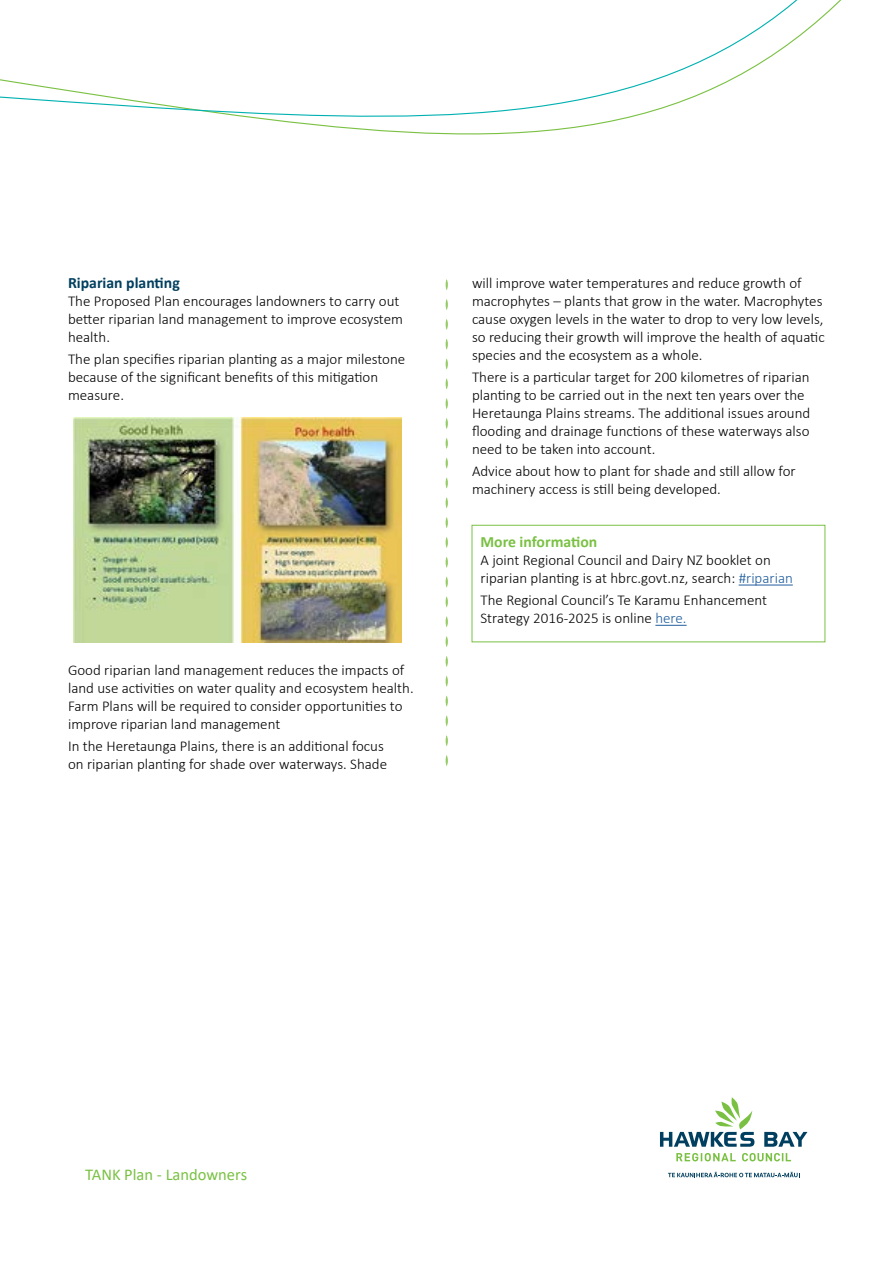
<style>
.page{position:relative;width:893px;height:1263px;background:#fff}
.page>*{position:absolute;margin:0;border:0;box-sizing:border-box;transform-origin:0 0}
.t1{font:16.5px "Calibri";color:#7ac143}
.t2{font:700 15.75px "Calibri";color:#003f5f}
.t3{font:700 15.75px "Calibri";color:#7ac143}
.t4{font:300 15px/18px "Calibri";color:#000}
.s1{color:#215e9e}
</style>
<div class="page">
<svg style="left:0;top:0;width:842px;height:135px"></svg>
<svg style="left:764px;top:1132px;width:43px;height:15px"></svg>
<svg style="left:660px;top:1097px;width:94px;height:50px"></svg>
<svg style="left:676px;top:1153px;width:115px;height:8px"></svg>
<svg style="left:668px;top:1172px;width:132px;height:5px"></svg>
<img style="left:74px;top:418px;width:327px;height:224px">
<hr style="left:739px;top:585px;width:54px;height:1px;background:#215e9e">
<hr style="left:655px;top:625px;width:32px;height:1px;background:#215e9e">
<div style="left:472px;top:525px;width:353px;height:117px;border:1px solid #7ac143"></div>
<svg style="left:445px;top:676px;width:3px;height:11px"></svg>
<svg style="left:445px;top:656px;width:3px;height:11px"></svg>
<svg style="left:445px;top:755px;width:3px;height:11px"></svg>
<svg style="left:445px;top:636px;width:3px;height:11px"></svg>
<svg style="left:445px;top:735px;width:3px;height:11px"></svg>
<svg style="left:445px;top:616px;width:3px;height:11px"></svg>
<svg style="left:445px;top:715px;width:3px;height:11px"></svg>
<svg style="left:445px;top:596px;width:3px;height:11px"></svg>
<svg style="left:445px;top:695px;width:3px;height:12px"></svg>
<svg style="left:445px;top:576px;width:3px;height:12px"></svg>
<svg style="left:445px;top:557px;width:3px;height:11px"></svg>
<svg style="left:445px;top:537px;width:3px;height:11px"></svg>
<svg style="left:445px;top:517px;width:3px;height:11px"></svg>
<svg style="left:445px;top:497px;width:3px;height:11px"></svg>
<svg style="left:445px;top:477px;width:3px;height:11px"></svg>
<svg style="left:445px;top:458px;width:3px;height:11px"></svg>
<svg style="left:445px;top:438px;width:3px;height:11px"></svg>
<svg style="left:445px;top:418px;width:3px;height:11px"></svg>
<svg style="left:445px;top:398px;width:3px;height:11px"></svg>
<svg style="left:445px;top:378px;width:3px;height:11px"></svg>
<svg style="left:445px;top:358px;width:3px;height:12px"></svg>
<svg style="left:445px;top:339px;width:3px;height:11px"></svg>
<svg style="left:445px;top:319px;width:3px;height:11px"></svg>
<svg style="left:445px;top:299px;width:3px;height:11px"></svg>
<svg style="left:445px;top:279px;width:3px;height:11px"></svg>
<p class="t2" style="left:68px;top:272px;width:113px">Riparian planting</p>
<p class="t4" style="left:68px;top:292px;width:336px">The Proposed Plan encourages landowners to carry out better riparian land management to improve ecosystem health.</p>
<p class="t4" style="left:68px;top:350px;width:339px">The plan specifies riparian planting as a major milestone because of the significant benefits of this mitigation measure.</p>
<p class="t4" style="left:68px;top:661px;width:347px">Good riparian land management reduces the impacts of land use activities on water quality and ecosystem health.<br>Farm Plans will be required to consider opportunities to improve riparian land management</p>
<p class="t4" style="left:68px;top:737px;width:321px">In the Heretaunga Plains, there is an additional focus on riparian planting for shade over waterways. Shade</p>
<p class="t4" style="left:472px;top:274px;width:354px">will improve water temperatures and reduce growth of macrophytes – plants that grow in the water. Macrophytes cause oxygen levels in the water to drop to very low levels, so reducing their growth will improve the health of aquatic species and the ecosystem as a whole.</p>
<p class="t4" style="left:472px;top:368px;width:340px">There is a particular target for 200 kilometres of riparian planting to be carried out in the next ten years over the Heretaunga Plains streams. The additional issues around flooding and drainage functions of these waterways also need to be taken into account.</p>
<p class="t4" style="left:472px;top:462px;width:325px">Advice about how to plant for shade and still allow for machinery access is still being developed.</p>
<p class="t3" style="left:480px;top:531px;width:118px">More information</p>
<p class="t4" style="left:480px;top:551px;width:314px">A joint Regional Council and Dairy NZ booklet on riparian planting is at hbrc.govt.nz, search: <span class="s1">#riparian</span></p>
<p class="t4" style="left:480px;top:591px;width:288px">The Regional Council’s Te Karamu Enhancement<br>Strategy 2016-2025 is online <span class="s1">here.</span></p>
<p class="t1" style="left:85px;top:1163px;width:164px">TANK Plan - Landowners</p>
</div>
